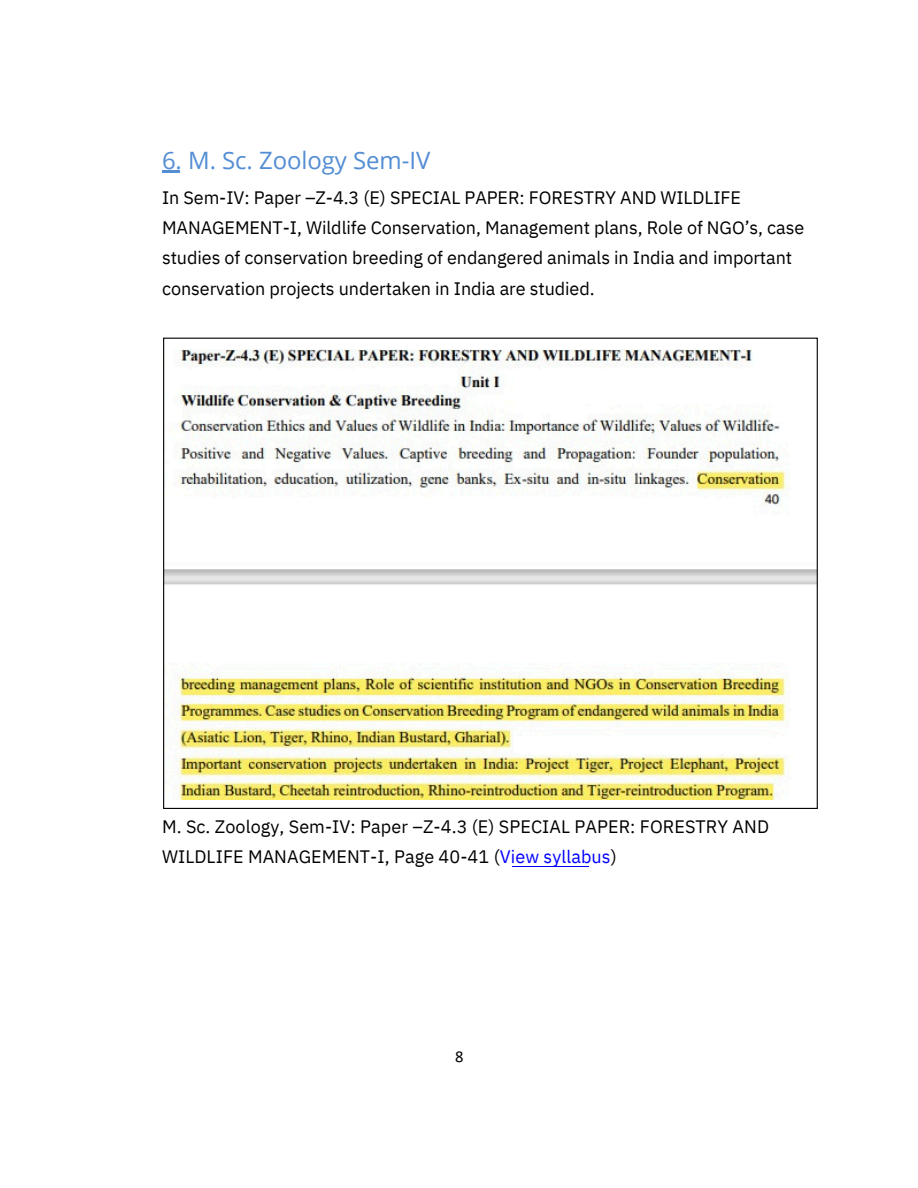
<style>
.page{position:relative;width:918px;height:1188px;background:#fff}
.page>*{position:absolute;margin:0;border:0;box-sizing:border-box;transform-origin:0 0}
.t1{font:24px "Open Sans";color:#538dd3}
.t2{font:18px/30.3px "IBM Plex Sans";letter-spacing:-.005em;color:#000}
.t3{font:16.5px "Calibri";color:#000}
.s1{color:#00f}
</style>
<div class="page">
<img style="left:165px;top:349px;width:651px;height:450px">
<hr style="left:162px;top:170px;width:18px;height:3px;background:#538dd3">
<hr style="left:512px;top:867px;width:76px;height:1px;background:#00f">
<p class="t1" style="left:162px;top:143px;width:270px">6. M. Sc. Zoology Sem-IV</p>
<p class="t2" style="left:162px;top:182px;width:644px">In Sem-IV: Paper –Z-4.3 (E) SPECIAL PAPER: FORESTRY AND WILDLIFE MANAGEMENT-I, Wildlife Conservation, Management plans, Role of NGO’s, case studies of conservation breeding of endangered animals in India and important conservation projects undertaken in India are studied.</p>
<p class="t2" style="left:162px;top:811px;width:609px">M. Sc. Zoology, Sem-IV: Paper –Z-4.3 (E) SPECIAL PAPER: FORESTRY AND<br>WILDLIFE MANAGEMENT-I, Page 40-41 (<span class="s1">View syllabus</span>)</p>
<p class="t3" style="left:455px;top:1050px;width:10px">8</p>
</div>
